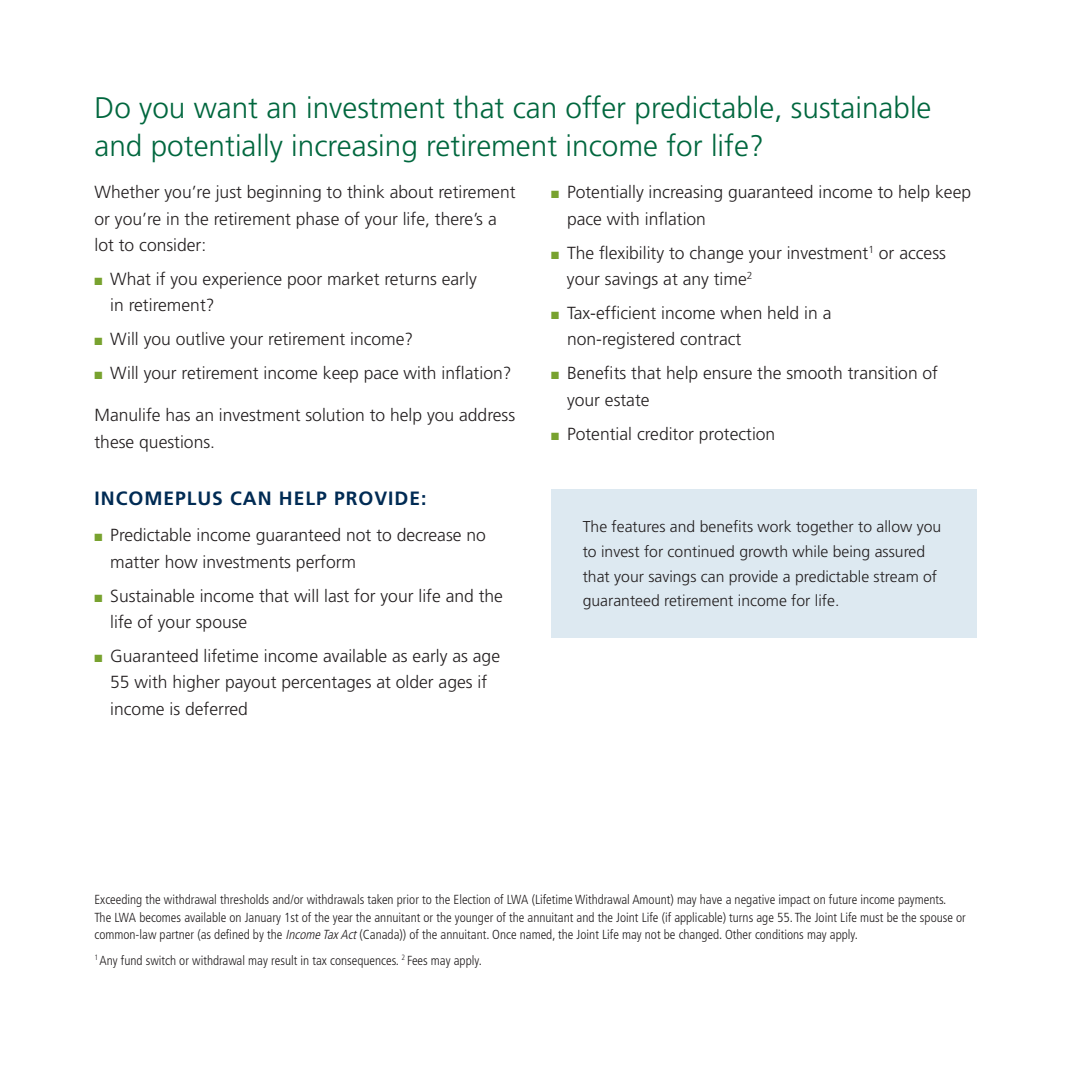
<style>
.page{position:relative;width:1071px;height:1071px;background:#fff}
.page>*{position:absolute;margin:0;border:0;box-sizing:border-box;transform-origin:0 0}
.t1{font:300 29.75px/38.5px "Frutiger";color:#00673e}
.t2{font:700 19.25px "Frutiger";letter-spacing:.05em;color:#002b54}
.t3{font:300 17.5px/26.2px "Frutiger";color:#231f20}
.t4{font:300 15.75px/24.5px "Frutiger";color:#231f20}
.t5{font:300 condensed 13.12px/17.5px "Frutiger";color:#231f20}
.s1{color:#78a22f}
.s2{font-style:italic}
</style>
<div class="page">
<div style="left:551px;top:489px;width:425px;height:148px;background:#dde9f1"></div>
<h1 class="t1" style="left:94px;top:88px;width:838px">Do you want an investment that can offer predictable, sustainable and potentially increasing retirement income for life?</h1>
<p class="t3" style="left:94px;top:179px;width:423px">Whether you’re just beginning to think about retirement or you’re in the retirement phase of your life, there’s a lot to consider:</p>
<p class="t3" style="left:110px;top:266px;width:368px;text-indent:-16px"><span class="s1">■</span> What if you experience poor market returns early in retirement?</p>
<p class="t3" style="left:95px;top:326px;width:320px"><span class="s1">■</span> Will you outlive your retirement income?</p>
<p class="t3" style="left:95px;top:360px;width:419px"><span class="s1">■</span> Will your retirement income keep pace with inflation?</p>
<p class="t3" style="left:94px;top:402px;width:422px">Manulife has an investment solution to help you address these questions.</p>
<p class="t3" style="left:567px;top:179px;width:406px;text-indent:-16px"><span class="s1">■</span> Potentially increasing guaranteed income to help keep pace with inflation</p>
<p class="t3" style="left:567px;top:239px;width:381px;text-indent:-16px"><span class="s1">■</span> The flexibility to change your investment<sup>1</sup> or access your savings at any time<sup>2</sup></p>
<p class="t3" style="left:567px;top:300px;width:266px;text-indent:-16px"><span class="s1">■</span> Tax-efficient income when held in a non-registered contract</p>
<p class="t3" style="left:567px;top:360px;width:373px;text-indent:-16px"><span class="s1">■</span> Benefits that help ensure the smooth transition of your estate</p>
<p class="t3" style="left:551px;top:421px;width:226px"><span class="s1">■</span> Potential creditor protection</p>
<p class="t2" style="left:94px;top:487px;width:13px">INCO</p>
<p class="t2" style="left:144px;top:487px;width:100px">MEPLUS CAN</p>
<p class="t2" style="left:279px;top:487px;width:69px">HELPPRO</p>
<p class="t2" style="left:374px;top:487px;width:53px">VIDE:</p>
<p class="t3" style="left:110px;top:522px;width:377px;text-indent:-16px"><span class="s1">■</span> Predictable income guaranteed not to decrease no matter how investments perform</p>
<p class="t3" style="left:110px;top:582px;width:394px;text-indent:-16px"><span class="s1">■</span> Sustainable income that will last for your life and the life of your spouse</p>
<p class="t3" style="left:110px;top:643px;width:391px;text-indent:-16px"><span class="s1">■</span> Guaranteed lifetime income available as early as age<br>55 with higher payout percentages at older ages if income is deferred</p>
<p class="t4" style="left:583px;top:515px;width:360px">The features and benefits work together to allow you to invest for continued growth while being assured that your savings can provide a predictable stream of guaranteed retirement income for life.</p>
<p class="t5" style="left:94px;top:891px;width:873px">Exceeding the withdrawal thresholds and/or withdrawals taken prior to the Election of LWA (Lifetime Withdrawal Amount) may have a negative impact on future income payments.<br>The LWA becomes available on January 1st of the year the annuitant or the younger of the annuitant and the Joint Life (if applicable) turns age 55. The Joint Life must be the spouse or common-law partner (as defined by the <span class="s2">IncomeTaxAct</span>(Canada)) of the annuitant. Once named, the Joint Life may not be changed. Other conditions may apply.</p>
<p class="t5" style="left:94px;top:952px;width:389px"><sup>1</sup> Any fund switch or withdrawal may result in tax consequences. <sup>2</sup> Fees may apply.</p>
</div>
